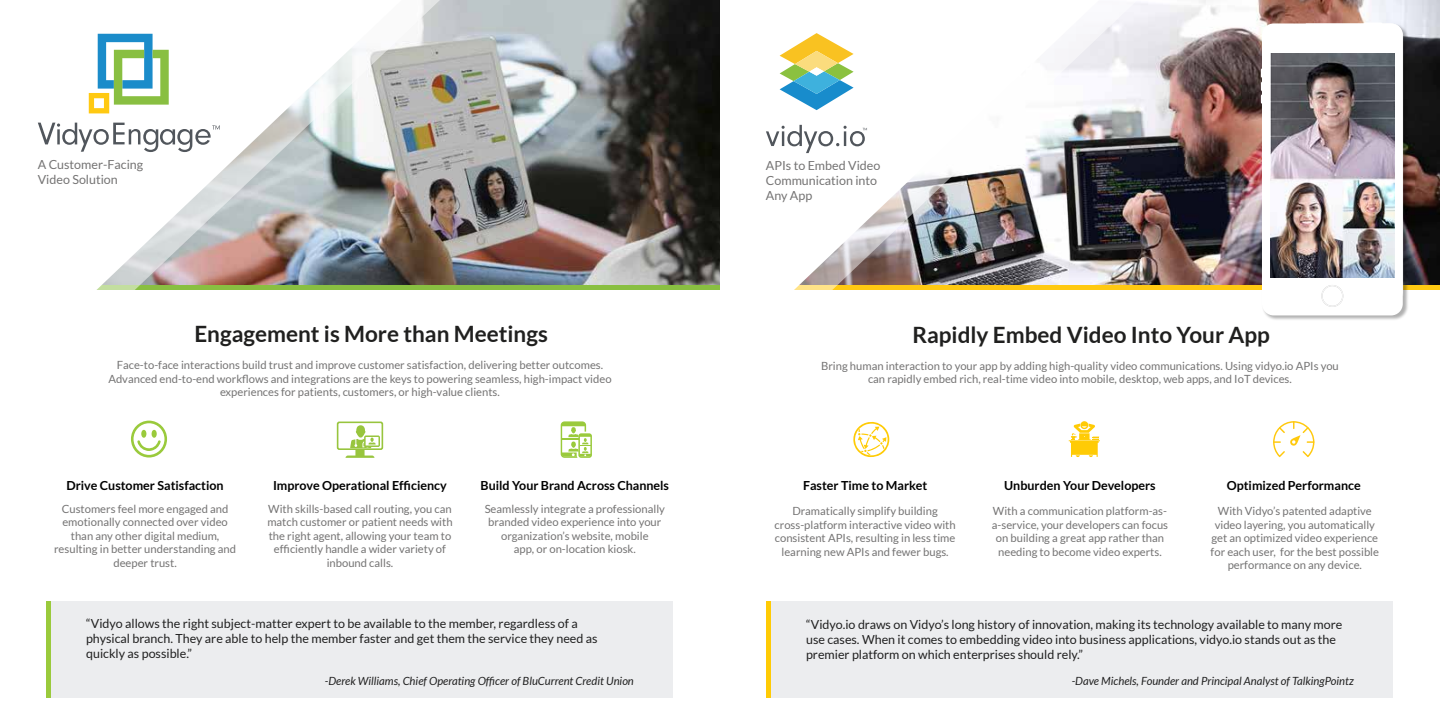
<style>
.page{position:relative;width:1440px;height:720px;background:#fff}
.page>*{position:absolute;margin:0;border:0;box-sizing:border-box;transform-origin:0 0}
.t1{font:700 22.5px "Lato";color:#20201f}
.t2{font:12.5px/15px "Lato";color:#202020}
.t3{font:700 12.5px "Lato";color:#000}
.t4{font:12.5px/15px "Lato";color:#747373}
.t5{font:11.25px/13.5px "Lato";color:#747373;text-align:center}
.t6{font:italic 11.25px "Lato";color:#202020}
</style>
<div class="page">
<div style="left:47px;top:602px;width:626px;height:96px;background:#ecedef"></div>
<hr style="left:47px;top:602px;width:4px;height:96px;background:#9aca3c">
<img style="left:464px;top:0;width:256px;height:284px">
<hr style="left:0;top:285px;width:720px;height:4px;background:#89bf41">
<img style="left:0;top:0;width:464px;height:290px">
<svg style="left:89px;top:34px;width:80px;height:79px"></svg>
<svg style="left:38px;top:123px;width:182px;height:29px"></svg>
<svg style="left:337px;top:422px;width:46px;height:36px"></svg>
<svg style="left:561px;top:421px;width:31px;height:37px"></svg>
<svg style="left:131px;top:421px;width:36px;height:37px"></svg>
<hr style="left:742px;top:285px;width:698px;height:4px;background:#ffc912">
<div style="left:767px;top:602px;width:626px;height:96px;background:#ecedef"></div>
<hr style="left:766px;top:602px;width:4px;height:96px;background:#ffcb05">
<img style="left:1161px;top:0;width:279px;height:285px">
<img style="left:742px;top:3px;width:419px;height:287px">
<svg style="left:1069px;top:421px;width:31px;height:36px"></svg>
<svg style="left:1273px;top:421px;width:41px;height:36px"></svg>
<svg style="left:780px;top:33px;width:74px;height:77px"></svg>
<svg style="left:766px;top:125px;width:101px;height:28px"></svg>
<div style="left:1261px;top:22px;width:147px;height:299px;background:#000;opacity:.31"></div>
<div style="left:1364px;top:22px;width:19px;height:6px;background:#fff;border-radius:2px"></div>
<svg style="left:1262px;top:23px;width:141px;height:292px"></svg>
<img style="left:1271px;top:53px;width:124px;height:224px">
<svg style="left:853px;top:421px;width:37px;height:36px"></svg>
<p class="t4" style="left:38px;top:157px;width:107px">A Customer-Facing<br>Video Solution</p>
<h1 class="t1" style="left:194px;top:321px;width:355px">Engagement is More than Meetings</h1>
<p class="t5" style="left:108px;top:358px;width:505px">Face-to-face interactions build trust and improve customer satisfaction, delivering better outcomes.<br>Advanced end-to-end workflows and integrations are the keys to powering seamless, high-impact video experiences for patients, customers, or high-value clients.</p>
<p class="t3" style="left:66px;top:478px;width:159px">Drive Customer Satisfaction</p>
<p class="t3" style="left:273px;top:478px;width:175px">Improve Operational Efficiency</p>
<p class="t3" style="left:481px;top:478px;width:190px">Build Your Brand Across Channels</p>
<p class="t5" style="left:54px;top:502px;width:184px">Customers feel more engaged and emotionally connected over video than any other digital medium, resulting in better understanding and deeper trust.</p>
<p class="t5" style="left:267px;top:502px;width:187px">With skills-based call routing, you can match customer or patient needs with the right agent, allowing your team to efficiently handle a wider variety of inbound calls.</p>
<p class="t5" style="left:485px;top:502px;width:182px">Seamlessly integrate a professionally branded video experience into your organization’s website, mobile<br>app, or on-location kiosk.</p>
<p class="t2" style="left:86px;top:616px;width:513px">“Vidyo allows the right subject-matter expert to be available to the member, regardless of a physical branch. They are able to help the member faster and get them the service they need as quickly as possible.”</p>
<p class="t6" style="left:325px;top:675px;width:311px">-Derek Williams, Chief Operating Officer of BluCurrent Credit Union</p>
<p class="t4" style="left:766px;top:158px;width:116px">APIs to Embed Video<br>Communication into<br>Any App</p>
<h1 class="t1" style="left:912px;top:322px;width:359px">Rapidly Embed Video Into Your App</h1>
<p class="t5" style="left:821px;top:359px;width:519px">Bring human interaction to your app by adding high-quality video communications. Using vidyo.io APIs you can rapidly embed rich, real-time video into mobile, desktop, web apps, and IoT devices.</p>
<p class="t3" style="left:803px;top:479px;width:126px">Faster Time to Market</p>
<p class="t3" style="left:1004px;top:479px;width:153px">Unburden Your Developers</p>
<p class="t3" style="left:1227px;top:479px;width:136px">Optimized Performance</p>
<p class="t5" style="left:775px;top:504px;width:183px">Dramatically simplify building cross-platform interactive video with consistent APIs, resulting in less time learning new APIs and fewer bugs.</p>
<p class="t5" style="left:992px;top:504px;width:178px">With a communication platform-as&shy;a-service, your developers can focus on building a great app rather than needing to become video experts.</p>
<p class="t5" style="left:1211px;top:504px;width:170px">With Vidyo’s patented adaptive video layering, you automatically get an optimized video experience for each user, for the best possible performance on any device.</p>
<p class="t2" style="left:806px;top:616px;width:538px">“Vidyo.io draws on Vidyo’s long history of innovation, making its technology available to many more use cases. When it comes to embedding video into business applications, vidyo.io stands out as the premier platform on which enterprises should rely.”</p>
<p class="t6" style="left:1072px;top:675px;width:284px">-Dave Michels, Founder and Principal Analyst of TalkingPointz</p>
</div>
